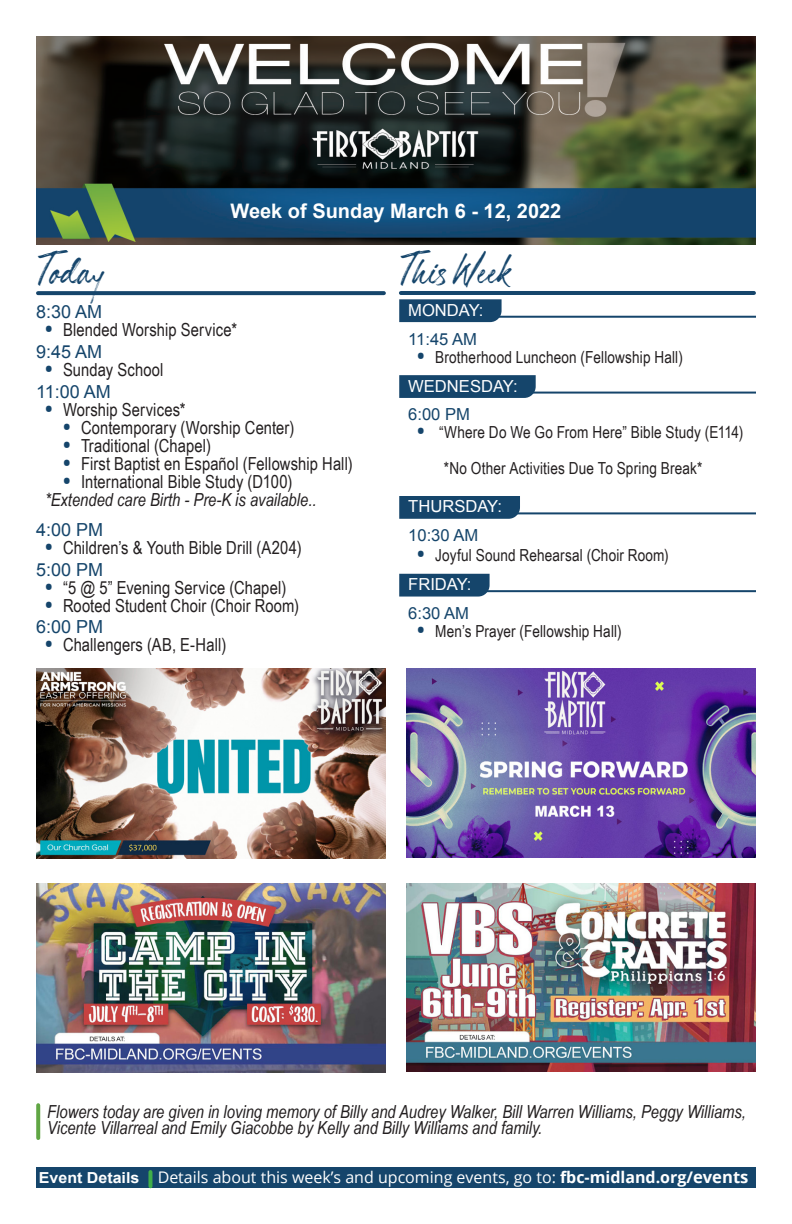
<style>
.page{position:relative;width:792px;height:1224px;background:#fff}
.page>*{position:absolute;margin:0;border:0;box-sizing:border-box;transform-origin:0 0}
.Setion_hdr{font:22px "Hillstone";color:#15456b}
.Week_of{font:700 20px "Arial";color:#fff}
.t1{font:18px "Arial Narrow";letter-spacing:.005em;color:#231f20}
.Flowers_By{font:italic 18px/16px "Arial Narrow";color:#231f20}
.Worship_Order_Hdr__T{font:18px "Arial";color:#15456b}
.Worship_Order_03{font:italic 18px "Arial Narrow";color:#231f20}
.Worship_Order_03-2{font:16.6px "Arial Narrow";letter-spacing:.01em;color:#231f20}
.Day_hdr02{font:16.6px "Arial";color:#fff}
.Worship_Order_Hdr__T-2{font:16.6px "Arial";color:#15456b}
.t2{font:16px "Open Sans";color:#fff}
.Ftr__Hdr{font:700 15.2px "Arial";color:#fff;scale:1.05 1}
.s1{font-family:"Open Sans";font-weight:700;font-size:20px;color:#15456b}
.s2{font-weight:700}
.s3{font-weight:700;font-size:16.6px}
</style>
<div class="page">
<img style="left:406px;top:669px;width:350px;height:188px">
<hr style="left:401px;top:291px;width:353px;height:4px;background:#15456b">
<svg style="left:38px;top:291px;width:346px;height:4px"></svg>
<svg style="left:36px;top:1105px;width:4px;height:33px"></svg>
<svg style="left:399px;top:299px;width:103px;height:23px;background:#1c4a6f"></svg>
<hr style="left:417px;top:316px;width:339px;height:2px;background:#15456b">
<svg style="left:399px;top:375px;width:137px;height:23px;background:#1a496e"></svg>
<hr style="left:417px;top:392px;width:339px;height:2px;background:#15456b">
<div style="left:399px;top:496px;width:121px;height:23px;background:#15456b"></div>
<hr style="left:417px;top:512px;width:339px;height:2px;background:#15456b">
<svg style="left:399px;top:574px;width:91px;height:23px;background:#1e4c71"></svg>
<hr style="left:417px;top:590px;width:339px;height:2px;background:#15456b">
<img style="left:36px;top:36px;width:720px;height:209px">
<div style="left:36px;top:1167px;width:720px;height:21px;background:#15456b"></div>
<svg style="left:148px;top:1172px;width:4px;height:14px"></svg>
<img style="left:36px;top:669px;width:350px;height:189px">
<img style="left:36px;top:883px;width:350px;height:189px">
<img style="left:406px;top:883px;width:350px;height:189px">
<p class="Week_of" style="left:231px;top:197px;width:332px">Week of Sunday March 6 - 12, 2022</p>
<p class="Setion_hdr" style="left:38px;top:264px;width:69px">Today</p>
<p class="Setion_hdr" style="left:401px;top:264px;width:112px">This Week</p>
<p class="Worship_Order_Hdr__T" style="left:36px;top:300px;width:68px">8:30 AM</p>
<p class="t1" style="left:45px;top:317px;width:194px"><span class="s1">•</span> Blended Worship Service*</p>
<p class="Worship_Order_Hdr__T" style="left:36px;top:340px;width:68px">9:45 AM</p>
<p class="t1" style="left:45px;top:356px;width:120px"><span class="s1">•</span> Sunday School</p>
<p class="Worship_Order_Hdr__T" style="left:36px;top:379px;width:76px">11:00 AM</p>
<p class="t1" style="left:45px;top:396px;width:142px"><span class="s1">•</span> Worship Services*</p>
<p class="t1" style="left:63px;top:414px;width:233px"><span class="s1">•</span> Contemporary (Worship Center)</p>
<p class="t1" style="left:63px;top:432px;width:149px"><span class="s1">•</span> Traditional (Chapel)</p>
<p class="t1" style="left:63px;top:450px;width:291px"><span class="s1">•</span> First Baptist en Español (Fellowship Hall)</p>
<p class="t1" style="left:63px;top:468px;width:231px"><span class="s1">•</span> International Bible Study (D100)</p>
<p class="Worship_Order_03" style="left:45px;top:487px;width:273px">*Extended care Birth - Pre-K is available..</p>
<p class="Worship_Order_Hdr__T" style="left:36px;top:518px;width:69px">4:00 PM</p>
<p class="t1" style="left:45px;top:535px;width:258px"><span class="s1">•</span> Children’s &amp; Youth Bible Drill (A204)</p>
<p class="Worship_Order_Hdr__T" style="left:36px;top:558px;width:69px">5:00 PM</p>
<p class="t1" style="left:45px;top:574px;width:243px"><span class="s1">•</span> “5 @ 5” Evening Service (Chapel)</p>
<p class="t1" style="left:45px;top:592px;width:256px"><span class="s1">•</span> Rooted Student Choir (Choir Room)</p>
<p class="Worship_Order_Hdr__T" style="left:36px;top:615px;width:69px">6:00 PM</p>
<p class="t1" style="left:45px;top:632px;width:183px"><span class="s1">•</span> Challengers (AB, E-Hall)</p>
<p class="Day_hdr02" style="left:408px;top:299px;width:77px">MONDAY:</p>
<p class="Worship_Order_Hdr__T-2" style="left:408px;top:328px;width:70px">11:45 AM</p>
<p class="Worship_Order_03-2" style="left:417px;top:345px;width:267px"><span class="s1">•</span> Brotherhood Luncheon (Fellowship Hall)</p>
<p class="Day_hdr02" style="left:408px;top:375px;width:111px">WEDNESDAY:</p>
<p class="Worship_Order_Hdr__T-2" style="left:408px;top:404px;width:63px">6:00 PM</p>
<p class="Worship_Order_03-2" style="left:417px;top:420px;width:328px"><span class="s1">•</span> “Where Do We Go From Here” Bible Study (E114)</p>
<p class="Worship_Order_03-2" style="left:444px;top:456px;width:260px">*No Other Activities Due To Spring Break*</p>
<p class="Day_hdr02" style="left:408px;top:496px;width:95px">THURSDAY:</p>
<p class="Worship_Order_Hdr__T-2" style="left:408px;top:525px;width:72px">10:30 AM</p>
<p class="Worship_Order_03-2" style="left:417px;top:543px;width:253px"><span class="s1">•</span> Joyful Sound Rehearsal (Choir Room)</p>
<p class="Day_hdr02" style="left:408px;top:573px;width:65px">FRIDAY:</p>
<p class="Worship_Order_Hdr__T-2" style="left:408px;top:602px;width:62px">6:30 AM</p>
<p class="Worship_Order_03-2" style="left:417px;top:619px;width:206px"><span class="s1">•</span> Men’s Prayer (Fellowship Hall)</p>
<p class="Flowers_By" style="left:47px;top:1104px;width:700px">Flowers today are given in loving memory of Billy and Audrey Walker, Bill Warren Williams, Peggy Williams,<br>Vicente Villarreal and Emily Giacobbe by Kelly and Billy Williams and family.</p>
<p class="Ftr__Hdr" style="left:39px;top:1168px;width:97px">Event Details</p>
<p class="t2" style="left:158px;top:1166px;width:592px">Details about this week’s and upcoming events, go to: <span class="s2">fbc-midland.org/</span><span class="s3">events</span></p>
</div>
